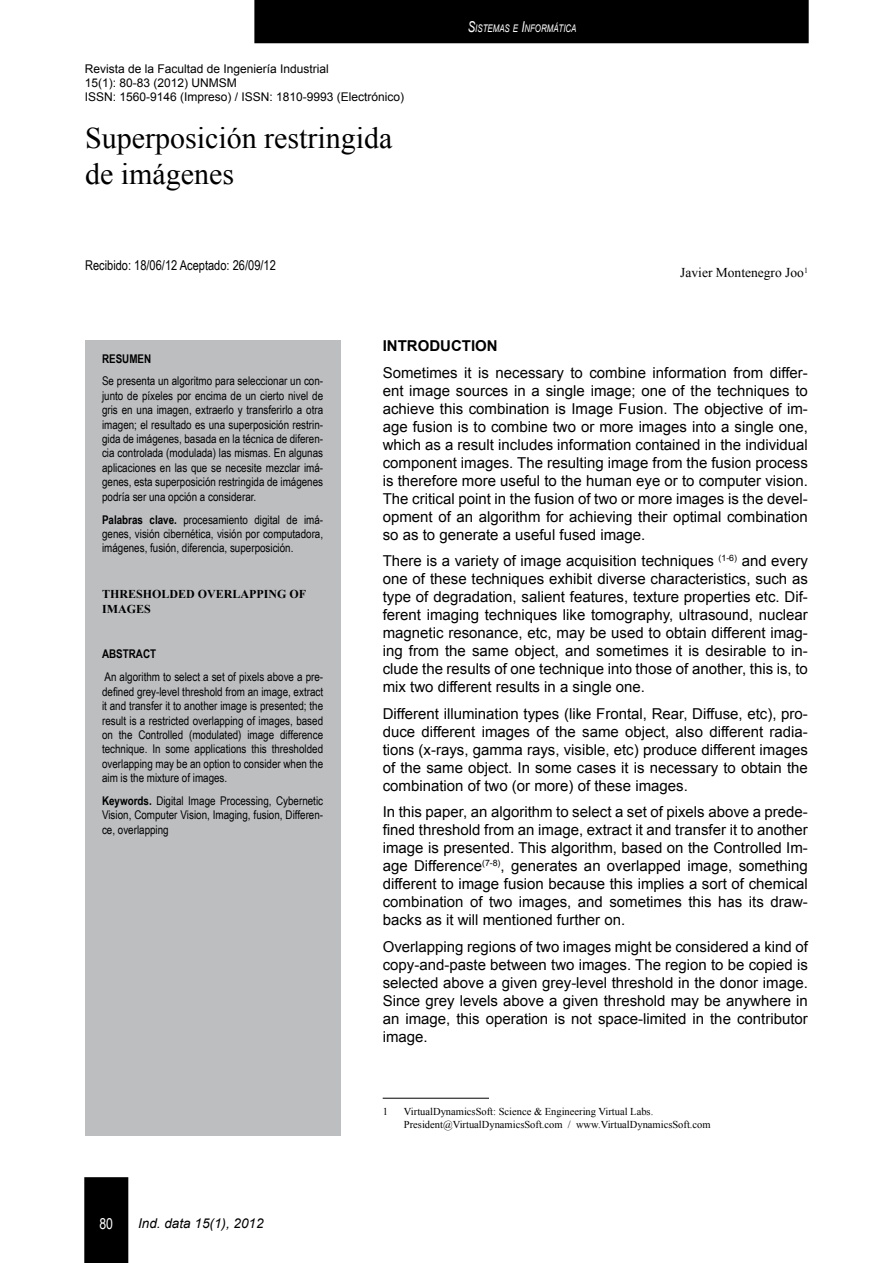
<style>
.page{position:relative;width:893px;height:1263px;background:#fff}
.page>*{position:absolute;margin:0;border:0;box-sizing:border-box;transform-origin:0 0}
.t1{font:30px/36px "Times New Roman";color:#000}
.t2{font:15px/18px "Arial";color:#000;text-align:justify}
.t3{font:15px "Arial Narrow";color:#fff}
.t4{font:13.5px "Arial Narrow";color:#000}
.t5{font:13.5px "Times New Roman";color:#000}
.t6{font:italic 13.5px "Arial";color:#000}
.t7{font:12px/14.4px "Arial Narrow";color:#000;text-align:justify}
.t8{font:12px/14.4px "Arial";color:#000}
.t9{font:700 12px/14.4px "Times New Roman";color:#000}
.t10{font:10.5px/12.6px "Times New Roman";color:#000}
.t11{font:italic 10.5px "Arial";color:#fff;scale:.75 1}
.t12{font:8.4px "Arial Narrow";color:#000}
.s1{font-size:12px}
.s2{font-size:15px}
.s3{font-weight:700}
</style>
<div class="page">
<div style="left:84px;top:1177px;width:44px;height:86px;background:#000"></div>
<div style="left:254px;top:0;width:555px;height:43px;background:#000"></div>
<div style="left:85px;top:340px;width:255px;height:795px;background:#bcbec0"></div>
<hr style="left:383px;top:1098px;width:106px;height:1px;background:#000">
<p class="t8" style="left:85px;top:61px;width:321px">Revista de la Facultad de Ingeniería Industrial<br>15(1): 80-83 (2012) UNMSM<br>ISSN: 1560-9146 (Impreso) / ISSN: 1810-9993 (Electrónico)</p>
<p class="t12" style="left:85px;top:63px;width:149px"><span class="s1">T</span>HRESHOLDED OVERLAPPING OF IMAGES</p>
<p class="t1" style="left:85px;top:120px;width:309px">Superposición restringida de imágenes</p>
<p class="t4" style="left:85px;top:255px;width:192px">Recibido: 18/06/12 Aceptado: 26/09/12</p>
<p class="t11" style="left:468px;top:22px;width:147px"><span class="s2">S</span>ISTEMAS E <span class="s2">I</span>NFORMÁTICA</p>
<p class="t5" style="left:680px;top:264px;width:129px">Javier Montenegro Joo<sup>1</sup></p>
<p class="t7" style="left:102px;top:346px;width:223px;line-height:23px"><span class="s3">RESUMEN<br></span>Se presenta un algoritmo para seleccionar un con-</p>
<p class="t7" style="left:102px;top:388px;width:223px">junto de píxeles por encima de un cierto nivel de gris en una imagen, extraerlo y transferirlo a otra imagen; el resultado es una superposición restrin&shy;gida de imágenes, basada en la técnica de diferen&shy;cia controlada (modulada) las mismas. En algunas aplicaciones en las que se necesite mezclar imá&shy;genes, esta superposición restringida de imágenes podría ser una opción a considerar.</p>
<p class="t7" style="left:102px;top:512px;width:223px"><span class="s3">Palabras clave.</span> procesamiento digital de imá&shy;genes, visión cibernética, visión por computadora, imágenes, fusión, diferencia, superposición.</p>
<p class="t9" style="left:102px;top:587px;width:206px">THRESHOLDED OVERLAPPING OF<br>IMAGES</p>
<p class="t7" style="left:102px;top:642px;width:223px;line-height:23px"><span class="s3">ABSTRACT<br></span>An algorithm to select a set of pixels above a pre-</p>
<p class="t7" style="left:102px;top:684px;width:223px">defined grey-level threshold from an image, extract it and transfer it to another image is presented; the result is a restricted overlapping of images, based on the Controlled (modulated) image difference technique. In some applications this thresholded overlapping may be an option to consider when the aim is the mixture of images.</p>
<p class="t7" style="left:102px;top:793px;width:223px"><span class="s3">Keywords.</span> Digital Image Processing, Cybernetic Vision, Computer Vision, Imaging, fusion, Differen&shy;ce, overlapping</p>
<p class="t3" style="left:99px;top:1213px;width:15px">80</p>
<p class="t6" style="left:138px;top:1215px;width:127px">Ind. data 15(1), 2012</p>
<p class="t2" style="left:383px;top:333px;width:427px;line-height:26.5px"><span class="s3">INTRODUCTION<br></span>Sometimes it is necessary to combine information from differ-</p>
<p class="t2" style="left:383px;top:381px;width:427px">ent image sources in a single image; one of the techniques to achieve this combination is Image Fusion. The objective of im&shy;age fusion is to combine two or more images into a single one, which as a result includes information contained in the individual component images. The resulting image from the fusion process is therefore more useful to the human eye or to computer vision.<br>The critical point in the fusion of two or more images is the devel&shy;opment of an algorithm for achieving their optimal combination so as to generate a useful fused image.</p>
<p class="t2" style="left:383px;top:552px;width:427px">There is a variety of image acquisition techniques <sup>(1-6)</sup> and every one of these techniques exhibit diverse characteristics, such as type of degradation, salient features, texture properties etc. Dif&shy;ferent imaging techniques like tomography, ultrasound, nuclear magnetic resonance, etc, may be used to obtain different imag&shy;ing from the same object, and sometimes it is desirable to in&shy;clude the results of one technique into those of another, this is, to mix two different results in a single one.</p>
<p class="t2" style="left:383px;top:704px;width:427px">Different illumination types (like Frontal, Rear, Diffuse, etc), pro&shy;duce different images of the same object, also different radia&shy;tions (x-rays, gamma rays, visible, etc) produce different images of the same object. In some cases it is necessary to obtain the combination of two (or more) of these images.</p>
<p class="t2" style="left:383px;top:803px;width:427px">In this paper, an algorithm to select a set of pixels above a prede&shy;fined threshold from an image, extract it and transfer it to another image is presented. This algorithm, based on the Controlled Im&shy;age Difference<sup>(7-8)</sup>, generates an overlapped image, something different to image fusion because this implies a sort of chemical combination of two images, and sometimes this has its draw&shy;backs as it will mentioned further on.</p>
<p class="t2" style="left:383px;top:937px;width:427px">Overlapping regions of two images might be considered a kind of copy-and-paste between two images. The region to be copied is selected above a given grey-level threshold in the donor image.<br>Since grey levels above a given threshold may be anywhere in an image, this operation is not space-limited in the contributor image.</p>
<p class="t10" style="left:383px;top:1105px;width:7px">1</p>
<p class="t10" style="left:404px;top:1105px;width:308px">VirtualDynamicsSoft: Science &amp; Engineering Virtual Labs.<br>President@VirtualDynamicsSoft.com / www.VirtualDynamicsSoft.com</p>
</div>
